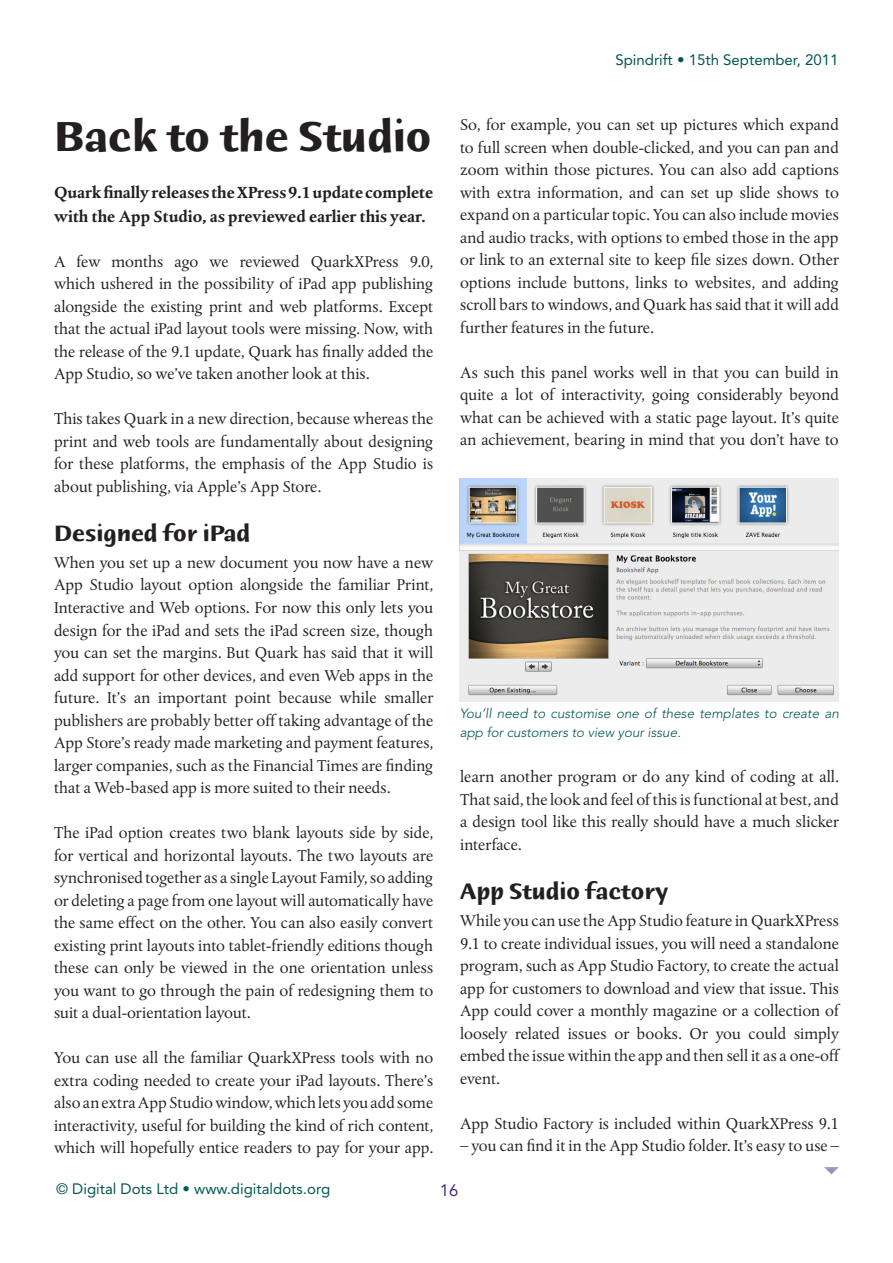
<style>
.page{position:relative;width:893px;height:1263px;background:#fff}
.page>*{position:absolute;margin:0;border:0;box-sizing:border-box;transform-origin:0 0}
.Body_Albertina{font:700 45px "Humana Sans ITC Std";color:#231f20}
.Sunheads{font:700 24px "Humana Sans ITC Std";color:#231f20}
.Body_Albertina-2{font:16.5px/22.5px "Albertina MT Std";color:#231f20;text-align:justify}
.Body_Albertina-3{font:700 16.5px/24px "Albertina MT Std";color:#231f20}
.t1{font:16.5px "Avenir LT Std";color:#4b2c81}
.t2{font:15px "Avenir LT Std";color:#005753}
.Body_Albertina-4{font:italic 300 13.5px/19.5px "Avenir LT Std";color:#005753}
</style>
<div class="page">
<img style="left:460px;top:478px;width:379px;height:224px">
<svg style="left:824px;top:1167px;width:15px;height:8px"></svg>
<p class="t2" style="left:615px;top:51px;width:225px">Spindrift • 15th September, 2011</p>
<p class="Body_Albertina" style="left:54px;top:113px;width:379px">Back to the Studio</p>
<p class="Body_Albertina-3" style="left:54px;top:180px;width:381px">Quark finally releases the XPress 9.1 update complete with the App Studio, as previewed earlier this year.</p>
<p class="Body_Albertina-2" style="left:54px;top:250px;width:381px">A few months ago we reviewed QuarkXPress 9.0, which ushered in the possibility of iPad app publishing alongside the existing print and web platforms. Except that the actual iPad layout tools were missing. Now, with the release of the 9.1 update, Quark has finally added the App Studio, so we’ve taken another look at this.</p>
<p class="Body_Albertina-2" style="left:54px;top:408px;width:381px">This takes Quark in a new direction, because whereas the print and web tools are fundamentally about designing for these platforms, the emphasis of the App Studio is about publishing, via Apple’s App Store.</p>
<p class="Sunheads" style="left:54px;top:521px;width:197px">Designed for iPad</p>
<p class="Body_Albertina-2" style="left:54px;top:551px;width:381px">When you set up a new document you now have a new App Studio layout option alongside the familiar Print, Interactive and Web options. For now this only lets you design for the iPad and sets the iPad screen size, though you can set the margins. But Quark has said that it will add support for other devices, and even Web apps in the future. It’s an important point because while smaller publishers are probably better off taking advantage of the App Store’s ready made marketing and payment features, larger companies, such as the Financial Times are finding that a Web-based app is more suited to their needs.</p>
<p class="Body_Albertina-2" style="left:54px;top:821px;width:381px">The iPad option creates two blank layouts side by side, for vertical and horizontal layouts. The two layouts are synchronised together as a single Layout Family, so adding or deleting a page from one layout will automatically have the same effect on the other. You can also easily convert existing print layouts into tablet-friendly editions though these can only be viewed in the one orientation unless you want to go through the pain of redesigning them to suit a dual-orientation layout.</p>
<p class="Body_Albertina-2" style="left:54px;top:1046px;width:381px">You can use all the familiar QuarkXPress tools with no extra coding needed to create your iPad layouts. There’s also an extra App Studio window, which lets you add some interactivity, useful for building the kind of rich content, which will hopefully entice readers to pay for your app.</p>
<p class="Body_Albertina-2" style="left:460px;top:114px;width:380px">So, for example, you can set up pictures which expand to full screen when double-clicked, and you can pan and zoom within those pictures. You can also add captions with extra information, and can set up slide shows to expand on a particular topic. You can also include movies and audio tracks, with options to embed those in the app or link to an external site to keep file sizes down. Other options include buttons, links to websites, and adding scroll bars to windows, and Quark has said that it will add further features in the future.</p>
<p class="Body_Albertina-2" style="left:460px;top:361px;width:380px">As such this panel works well in that you can build in quite a lot of interactivity, going considerably beyond what can be achieved with a static page layout. It’s quite an achievement, bearing in mind that you don’t have to</p>
<p class="Body_Albertina-4" style="left:460px;top:703px;width:381px">You’ll need to customise one of these templates to create an app for customers to view your issue.</p>
<p class="Body_Albertina-2" style="left:460px;top:766px;width:380px">learn another program or do any kind of coding at all.<br>That said, the look and feel of this is functional at best, and a design tool like this really should have a much slicker interface.</p>
<p class="Sunheads" style="left:460px;top:879px;width:210px">App Studio factory</p>
<p class="Body_Albertina-2" style="left:460px;top:910px;width:382px">While you can use the App Studio feature in QuarkXPress 9.1 to create individual issues, you will need a standalone program, such as App Studio Factory, to create the actual app for customers to download and view that issue. This App could cover a monthly magazine or a collection of loosely related issues or books. Or you could simply embed the issue within the app and then sell it as a one-off event.</p>
<p class="Body_Albertina-2" style="left:460px;top:1112px;width:380px">App Studio Factory is included within QuarkXPress 9.1</p>
<p class="Body_Albertina-2" style="left:460px;top:1135px;width:380px">– you can find it in the App Studio folder. It’s easy to use –</p>
<p class="t2" style="left:56px;top:1180px;width:276px">© Digital Dots Ltd • www.digitaldots.org</p>
<p class="t1" style="left:440px;top:1180px;width:20px">16</p>
</div>
